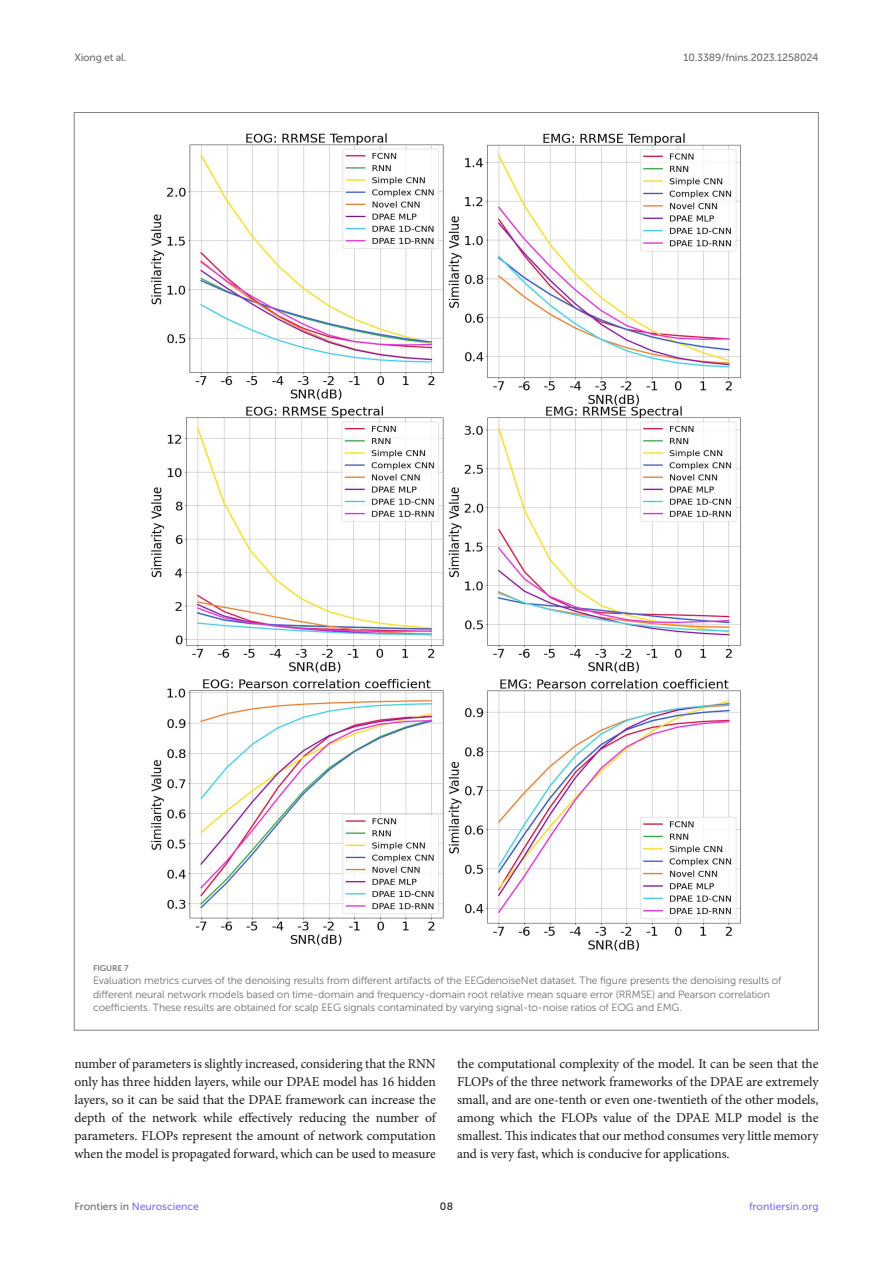
<style>
.page{position:relative;width:893px;height:1263px;background:#fff}
.page>*{position:absolute;margin:0;border:0;box-sizing:border-box;transform-origin:0 0}
.TEXT_FLUSH{font:13.5px/18px "Minion Pro";letter-spacing:-.01em;color:#1b1c1b;text-align:justify}
.FIG_LEG{font:10.5px/13.5px "Museo Sans 300";letter-spacing:-.01em;color:#706f70}
.t1{font:10.5px "Museo Sans 500";color:#856df0}
.t2{font:10.5px "Museo Sans 500";letter-spacing:-.015em;color:#706f70}
.t3{font:10.5px "Museo Sans 500";color:#1b1c1b}
.FIG_HD{font:8.25px "Museo Sans 700";letter-spacing:-.01em;color:#7e7f7f}
.s1{color:#706f70}
</style>
<div class="page">
<img style="left:151px;top:133px;width:590px;height:819px">
<p class="t2" style="left:74px;top:51px;width:54px">Xiong et al.</p>
<p class="t2" style="left:683px;top:51px;width:137px">10.3389/fnins.2023.1258024</p>
<p class="FIG_HD" style="left:93px;top:963px;width:37px">FIGURE 7</p>
<p class="FIG_LEG" style="left:93px;top:974px;width:690px">Evaluation metrics curves of the denoising results from different artifacts of the EEGdenoiseNet dataset. The figure presents the denoising results of different neural network models based on time-domain and frequency-domain root relative mean square error (RRMSE) and Pearson correlation coefficients. These results are obtained for scalp EEG signals contaminated by varying signal-to-noise ratios of EOG and EMG.</p>
<p class="TEXT_FLUSH" style="left:74px;top:1055px;width:363px">number of parameters is slightly increased, considering that the RNN only has three hidden layers, while our DPAE model has 16 hidden layers, so it can be said that the DPAE framework can increase the depth of the network while effectively reducing the number of parameters. FLOPs represent the amount of network computation when the model is propagated forward, which can be used to measure</p>
<p class="TEXT_FLUSH" style="left:457px;top:1055px;width:363px">the computational complexity of the model. It can be seen that the FLOPs of the three network frameworks of the DPAE are extremely small, and are one-tenth or even one-twentieth of the other models, among which the FLOPs value of the DPAE MLP model is the smallest. This indicates that our method consumes very little memory and is very fast, which is conducive for applications.</p>
<p class="t1" style="left:74px;top:1200px;width:126px"><span class="s1">Frontiers in</span> Neuroscience</p>
<p class="t3" style="left:440px;top:1200px;width:15px">08</p>
<p class="t1" style="left:749px;top:1200px;width:71px">frontiersin.org</p>
</div>
